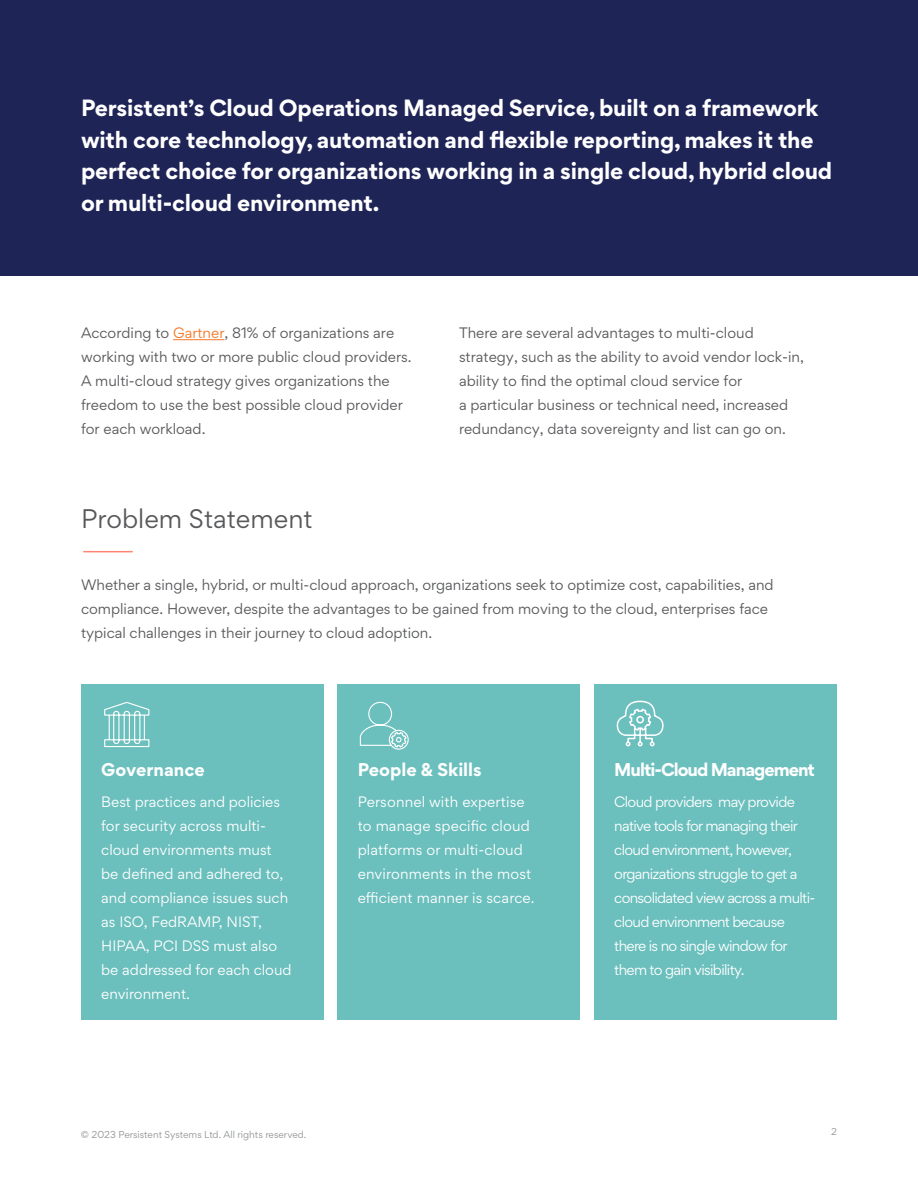
<style>
.page{position:relative;width:918px;height:1188px;background:#fff}
.page>*{position:absolute;margin:0;border:0;box-sizing:border-box;transform-origin:0 0}
.t1{font:24px "Gordita";color:#57585a}
.t2{font:700 21px/31.5px "Gordita";letter-spacing:-.01em;color:#fff}
.t3{font:700 16.5px "Gordita";color:#fff}
.t4{font:700 16.5px "Gordita";letter-spacing:-.06em;color:#fff}
.t5{font:13.5px/24px "Gordita";color:#57585a}
.t6{font:13.5px/24px "Gordita";color:#fff}
.t7{font:13.5px/24px "Gordita";letter-spacing:-.05em;color:#fff}
.t8{font:9px "Gordita";color:#939598}
.s1{color:#f47728}
</style>
<div class="page">
<div style="left:81px;top:684px;width:243px;height:336px;background:#6bbfbd"></div>
<div style="left:338px;top:684px;width:242px;height:336px;background:#6bbfbd"></div>
<div style="left:594px;top:684px;width:243px;height:336px;background:#6bbfbd"></div>
<div style="left:0;top:0;width:918px;height:276px;background:#1f2457"></div>
<hr style="left:84px;top:551px;width:48px;height:1px;background:#ff8273">
<hr style="left:173px;top:339px;width:52px;height:1px;background:#f47728">
<svg style="left:104px;top:701px;width:46px;height:47px"></svg>
<svg style="left:359px;top:701px;width:50px;height:49px"></svg>
<svg style="left:616px;top:700px;width:48px;height:47px"></svg>
<p class="t2" style="left:81px;top:92px;width:753px">Persistent’s Cloud Operations Managed Service, built on a framework with core technology, automation and flexible reporting, makes it the perfect choice for organizations working in a single cloud, hybrid cloud or multi-cloud environment.</p>
<p class="t5" style="left:81px;top:321px;width:332px">According to <span class="s1">Gartner</span>, 81% of organizations are working with two or more public cloud providers.<br>A multi-cloud strategy gives organizations the freedom to use the best possible cloud provider for each workload.</p>
<p class="t5" style="left:459px;top:321px;width:347px">There are several advantages to multi-cloud strategy, such as the ability to avoid vendor lock-in, ability to find the optimal cloud service for<br>a particular business or technical need, increased redundancy, data sovereignty and list can go on.</p>
<h2 class="t1" style="left:81px;top:501px;width:233px">Problem Statement</h2>
<p class="t5" style="left:81px;top:573px;width:694px">Whether a single, hybrid, or multi-cloud approach, organizations seek to optimize cost, capabilities, and compliance. However, despite the advantages to be gained from moving to the cloud, enterprises face typical challenges in their journey to cloud adoption.</p>
<p class="t3" style="left:101px;top:756px;width:105px">Governance</p>
<p class="t6" style="left:101px;top:789px;width:192px">Best practices and policies for security across multi&shy;cloud environments must be defined and adhered to, and compliance issues such as ISO, FedRAMP, NIST,<br>HIPAA, PCI DSS must also be addressed for each cloud environment.</p>
<p class="t3" style="left:358px;top:756px;width:125px">People &amp; Skills</p>
<p class="t6" style="left:358px;top:789px;width:178px">Personnel with expertise to manage specific cloud platforms or multi-cloud environments in the most efficient manner is scarce.</p>
<p class="t4" style="left:614px;top:756px;width:202px">Multi-Cloud Management</p>
<p class="t7" style="left:614px;top:789px;width:203px">Cloud providers may provide native tools for managing their cloud environment, however, organizations struggle to get a consolidated view across a multi&shy;cloud environment because there is no single window for them to gain visibility.</p>
<p class="t8" style="left:81px;top:1127px;width:227px">© 2023 Persistent Systems Ltd. All rights reserved.</p>
<p class="t8" style="left:831px;top:1125px;width:7px">2</p>
</div>
